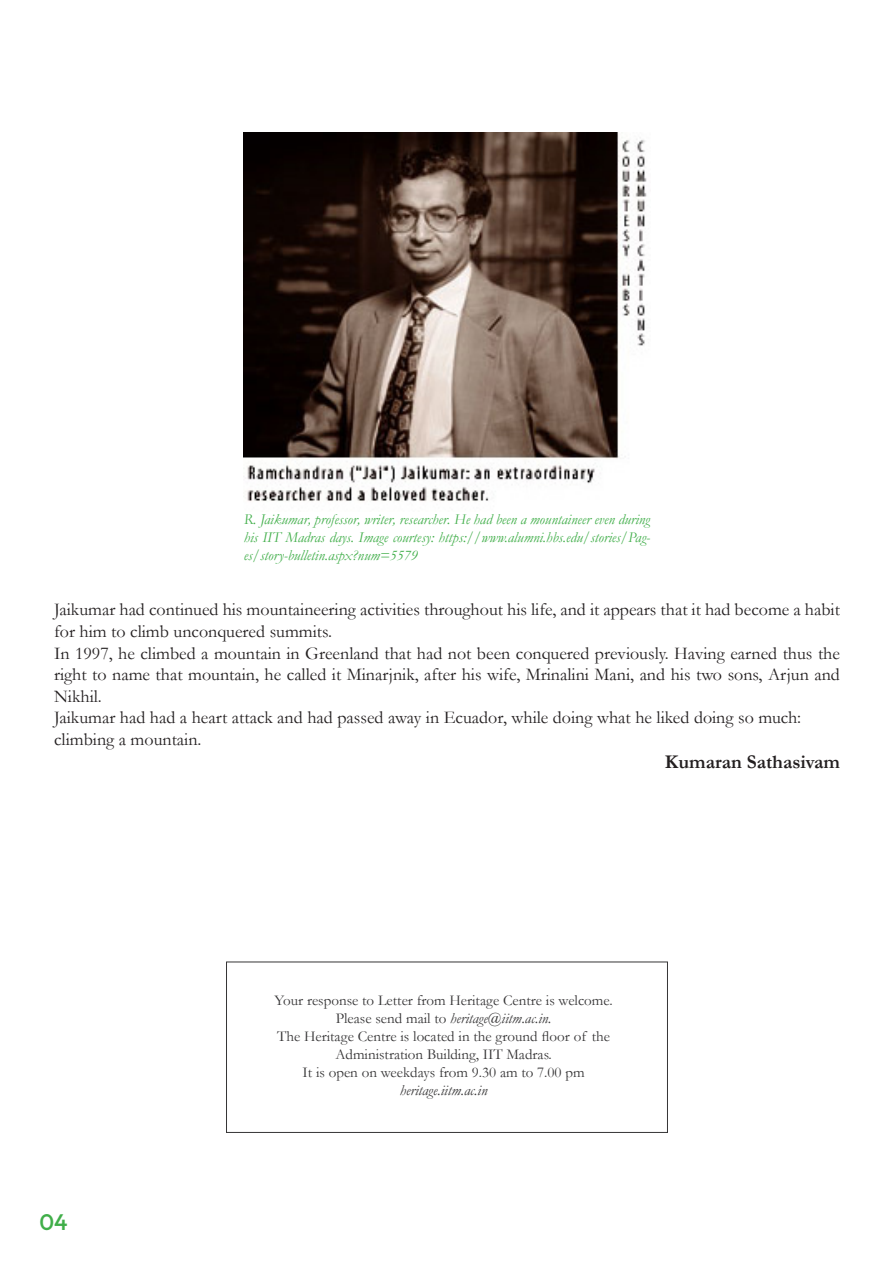
<style>
.page{position:relative;width:894px;height:1263px;background:#fff}
.page>*{position:absolute;margin:0;border:0;box-sizing:border-box;transform-origin:0 0}
.t1{font:100 22.5px "Outfit";color:#40ae49}
.t2{font:700 19.5px "Garamond";color:#231f20}
.t3{font:18px/21.6px "Garamond";color:#231f20}
.t4{font:italic 15px/18px "Garamond";color:#40ae49;text-align:justify}
.t5{font:15px "Garamond";color:#363536}
.t6{font:italic 15px "Garamond";color:#363536}
.s1{font-style:normal}
</style>
<div class="page">
<img style="left:244px;top:132px;width:403px;height:369px">
<p class="t4" style="left:244px;top:510px;width:408px">R. Jaikumar, professor, writer, researcher. He had been a mountaineer even during his IIT Madras days. Image courtesy: https://www.alumni.hbs.edu/stories/Pag&shy;es/story-bulletin.aspx?num=5579</p>
<p class="t3" style="left:54px;top:598px;width:787px">Jaikumar had continued his mountaineering activities throughout his life, and it appears that it had become a habit for him to climb unconquered summits.</p>
<p class="t3" style="left:54px;top:641px;width:787px;text-align:justify">In 1997, he climbed a mountain in Greenland that had not been conquered previously. Having earned thus the right to name that mountain, he called it Minarjnik, after his wife, Mrinalini Mani, and his two sons, Arjun and Nikhil.</p>
<p class="t3" style="left:54px;top:706px;width:748px">Jaikumar had had a heart attack and had passed away in Ecuador, while doing what he liked doing so much:</p>
<p class="t3" style="left:54px;top:728px;width:149px">climbing a mountain.</p>
<p class="t2" style="left:664px;top:749px;width:176px">Kumaran Sathasivam</p>
<p class="t1" style="left:39px;top:1209px;width:30px">04</p>
<p class="t5" style="left:274px;top:990px;width:340px">Your response to Letter from Heritage Centre is welcome.</p>
<p class="t6" style="left:335px;top:1008px;width:217px"><span class="s1">Please send mail to</span> heritage@iitm.ac.in.</p>
<p class="t5" style="left:277px;top:1026px;width:334px">The Heritage Centre is located in the ground floor of the</p>
<p class="t5" style="left:335px;top:1044px;width:218px">Administration Building, IIT Madras.</p>
<p class="t5" style="left:302px;top:1062px;width:283px">It is open on weekdays from 9.30 am to 7.00 pm</p>
<p class="t6" style="left:399px;top:1080px;width:89px">heritage.iitm.ac.in</p>
</div>
